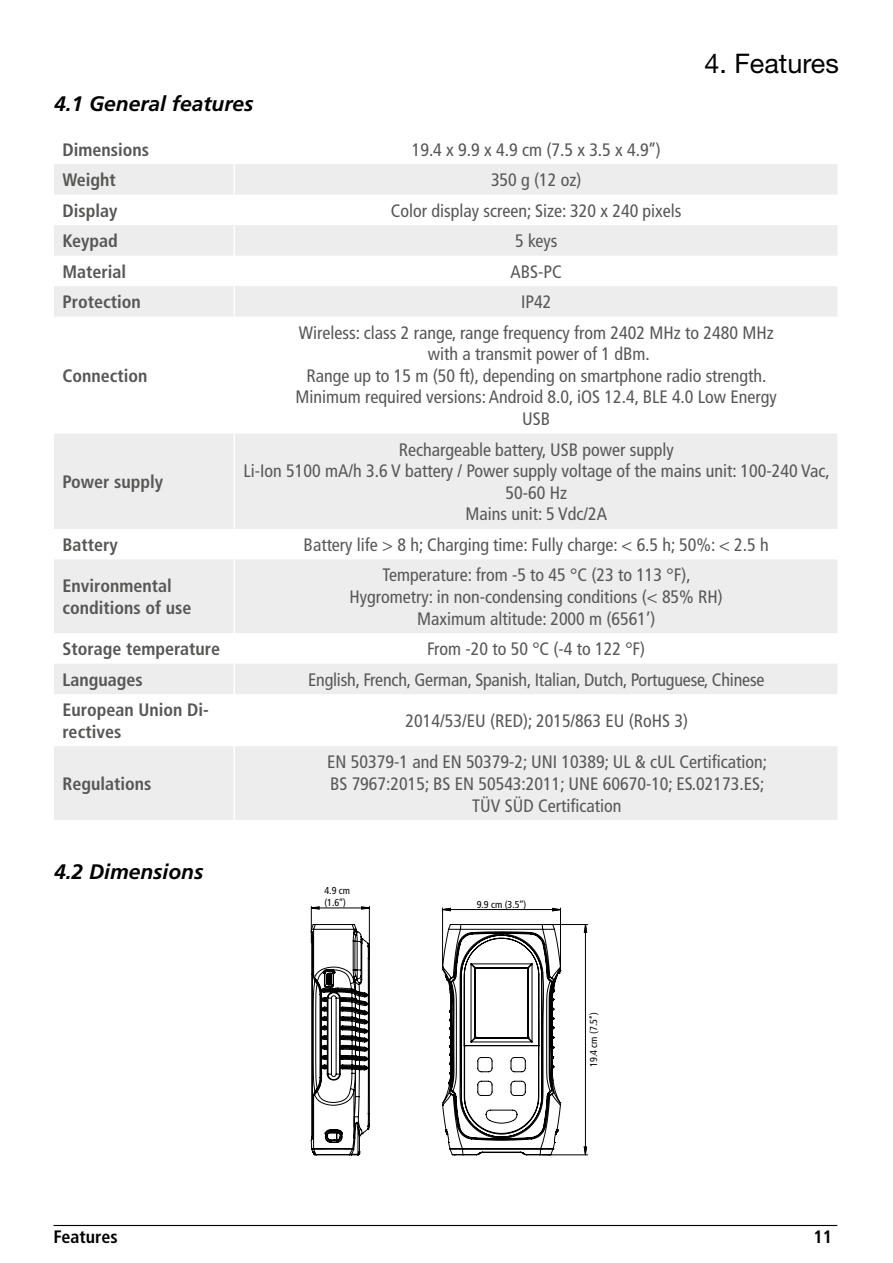
<style>
.page{position:relative;width:893px;height:1263px;background:#fff}
.page>*{position:absolute;margin:0;border:0;box-sizing:border-box;transform-origin:0 0}
.t1{font:27px "Helvetica Neue LT Std";color:#000}
.t2{font:italic 700 21px "Frutiger LT Std";color:#000}
.t3{font:condensed 18px/21.6px "Frutiger LT Std";color:#575756;text-align:center}
.t4{font:700 condensed 18px/21.6px "Frutiger LT Std";color:#575756}
.t5{font:700 condensed 18px "Frutiger LT Std";color:#000}
.t6{font:condensed 10.05px/12px "Frutiger LT Std";color:#000}
</style>
<div class="page">
<hr style="left:54px;top:1225px;width:783px;height:1px;background:#000">
<svg style="left:54px;top:164px;width:783px;height:656px;fill:#ededed"></svg>
<hr style="left:234px;top:164px;width:1px;height:31px;background:#fff">
<hr style="left:234px;top:195px;width:1px;height:30px;background:#fff">
<hr style="left:234px;top:225px;width:1px;height:31px;background:#fff">
<hr style="left:234px;top:256px;width:1px;height:30px;background:#fff">
<hr style="left:234px;top:286px;width:1px;height:31px;background:#fff">
<hr style="left:234px;top:317px;width:1px;height:117px;background:#fff">
<hr style="left:234px;top:434px;width:1px;height:95px;background:#fff">
<hr style="left:234px;top:529px;width:1px;height:30px;background:#fff">
<hr style="left:234px;top:559px;width:1px;height:74px;background:#fff">
<hr style="left:234px;top:633px;width:1px;height:31px;background:#fff">
<hr style="left:234px;top:664px;width:1px;height:30px;background:#fff">
<hr style="left:234px;top:694px;width:1px;height:52px;background:#fff">
<hr style="left:234px;top:746px;width:1px;height:74px;background:#fff">
<hr style="left:545px;top:924px;width:43px;height:1px;background:#000">
<hr style="left:542px;top:1154px;width:46px;height:1px;background:#000">
<hr style="left:311px;top:906px;width:1px;height:37px;background:#000">
<hr style="left:369px;top:906px;width:1px;height:54px;background:#000">
<hr style="left:442px;top:908px;width:1px;height:61px;background:#000">
<hr style="left:560px;top:908px;width:1px;height:63px;background:#000">
<svg style="left:583px;top:924px;width:5px;height:232px"></svg>
<svg style="left:311px;top:906px;width:59px;height:4px"></svg>
<svg style="left:442px;top:907px;width:119px;height:5px"></svg>
<svg style="left:442px;top:924px;width:120px;height:232px"></svg>
<svg style="left:310px;top:924px;width:60px;height:232px"></svg>
<p class="t2" style="left:54px;top:92px;width:201px">4.1 General features</p>
<p class="t4" style="left:63px;top:139px;width:88px">Dimensions</p>
<p class="t3" style="left:412px;top:139px;width:251px">19.4 x 9.9 x 4.9 cm (7.5 x 3.5 x 4.9’’)</p>
<p class="t4" style="left:63px;top:169px;width:55px">Weight</p>
<p class="t3" style="left:491px;top:169px;width:92px">350 g (12 oz)</p>
<p class="t4" style="left:63px;top:200px;width:57px">Display</p>
<p class="t3" style="left:391px;top:200px;width:292px">Color display screen; Size: 320 x 240 pixels</p>
<p class="t4" style="left:63px;top:230px;width:57px">Keypad</p>
<p class="t3" style="left:515px;top:230px;width:44px">5 keys</p>
<p class="t4" style="left:63px;top:261px;width:65px">Material</p>
<p class="t3" style="left:511px;top:261px;width:53px">ABS-PC</p>
<p class="t4" style="left:63px;top:291px;width:80px">Protection</p>
<p class="t3" style="left:521px;top:291px;width:32px">IP42</p>
<h1 class="t1" style="left:704px;top:48px;width:136px">4. Features</h1>
<p class="t4" style="left:63px;top:365px;width:87px">Connection</p>
<p class="t4" style="left:63px;top:471px;width:102px">Power supply</p>
<p class="t3" style="left:296px;top:322px;width:483px">Wireless: class 2 range, range frequency from 2402 MHz to 2480 MHz with a transmit power of 1 dBm.<br>Range up to 15 m (50 ft), depending on smartphone radio strength.<br>Minimum required versions: Android 8.0, iOS 12.4, BLE 4.0 Low Energy USB</p>
<p class="t3" style="left:244px;top:439px;width:588px">Rechargeable battery, USB power supply<br>Li-Ion 5100 mA/h 3.6 V battery / Power supply voltage of the mains unit: 100-240 Vac, 50-60 Hz<br>Mains unit: 5 Vdc/2A</p>
<p class="t4" style="left:63px;top:534px;width:57px">Battery</p>
<p class="t3" style="left:304px;top:534px;width:467px">Battery life &gt; 8 h; Charging time: Fully charge: &lt; 6.5 h; 50%: &lt; 2.5 h</p>
<p class="t4" style="left:63px;top:575px;width:131px">Environmental conditions of use</p>
<p class="t3" style="left:350px;top:564px;width:375px">Temperature: from -5 to 45 °C (23 to 113 °F),<br>Hygrometry: in non-condensing conditions (&lt; 85% RH)<br>Maximum altitude: 2000 m (6561’)</p>
<p class="t4" style="left:63px;top:638px;width:159px">Storage temperature</p>
<p class="t3" style="left:427px;top:638px;width:219px">From -20 to 50 °C (-4 to 122 °F)</p>
<p class="t4" style="left:63px;top:669px;width:82px">Languages</p>
<p class="t3" style="left:308px;top:669px;width:458px">English, French, German, Spanish, Italian, Dutch, Portuguese, Chinese</p>
<p class="t4" style="left:63px;top:699px;width:148px">European Union Di&shy;rectives</p>
<p class="t3" style="left:406px;top:710px;width:284px">2014/53/EU (RED); 2015/863 EU (RoHS 3)</p>
<p class="t4" style="left:63px;top:773px;width:91px">Regulations</p>
<p class="t3" style="left:327px;top:751px;width:442px">EN 50379-1 and EN 50379-2; UNI 10389; UL &amp; cUL Certification;<br>BS 7967:2015; BS EN 50543:2011; UNE 60670-10; ES.02173.ES;<br>TÜV SÜD Certification</p>
<p class="t2" style="left:54px;top:859px;width:151px">4.2 Dimensions</p>
<p class="t6" style="left:324px;top:884px;width:27px">4.9 cm (1.6’’)</p>
<p class="t6" style="left:477px;top:898px;width:51px">9.9 cm (3.5’’)</p>
<p class="t6" style="left:588px;top:1067px;width:56px;rotate:-90deg">19.4 cm (7.5’’)</p>
<p class="t5" style="left:54px;top:1226px;width:66px">Features</p>
<p class="t5" style="left:813px;top:1226px;width:20px">11</p>
</div>
